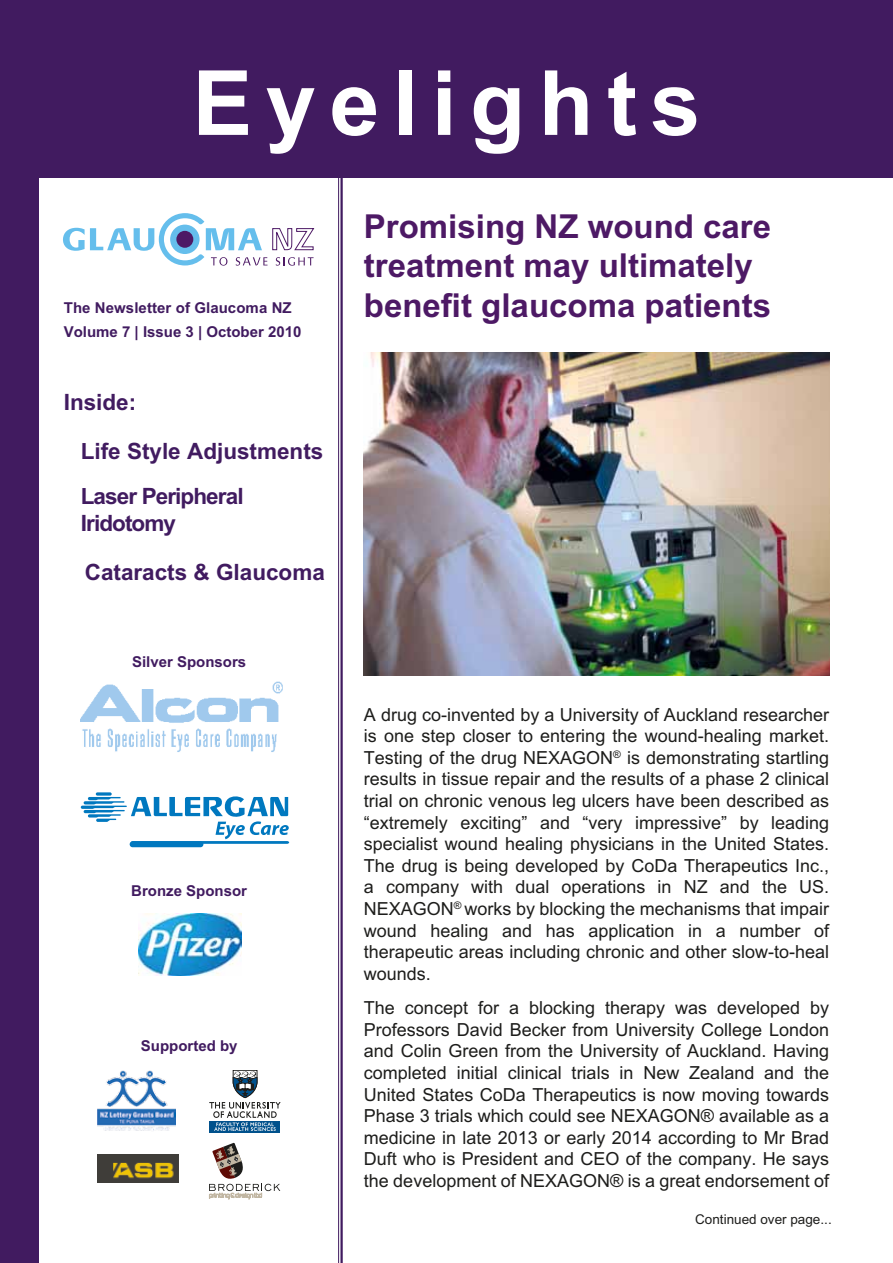
<style>
.page{position:relative;width:893px;height:1263px;background:#fff}
.page>*{position:absolute;margin:0;border:0;box-sizing:border-box;transform-origin:0 0}
.t1{font:700 90px "Arial";letter-spacing:.15em;color:#fff}
.t2{font:700 33px/39.6px "Arial";color:#4d1965}
.t3{font:700 22.5px/48.8px "Arial";color:#411b60}
.t4{font:700 22.5px/27px "Arial";letter-spacing:-.04em;color:#411b60}
.t5{font:18px/21.6px "Arial";color:#1d1d1b;text-align:justify}
.t6{font:700 15px/24px "Arial";color:#411b60}
.t7{font:13.5px "Arial";color:#1d1d1b}
</style>
<div class="page">
<img style="left:97px;top:1155px;width:82px;height:27px">
<div style="left:0;top:0;width:893px;height:177px;background:#411b60"></div>
<svg style="left:63px;top:213px;width:251px;height:53px"></svg>
<hr style="left:338px;top:175px;width:1px;height:1088px;background:#411b60">
<hr style="left:340px;top:175px;width:3px;height:1088px;background:#411b60">
<div style="left:0;top:164px;width:38px;height:1099px;background:#411b60"></div>
<img style="left:81px;top:681px;width:202px;height:71px">
<img style="left:98px;top:1070px;width:78px;height:61px">
<div style="left:209px;top:1121px;width:71px;height:11px;background:#00518c"></div>
<svg style="left:209px;top:1070px;width:71px;height:61px"></svg>
<svg style="left:209px;top:1143px;width:71px;height:56px"></svg>
<img style="left:364px;top:352px;width:465px;height:323px">
<div style="left:130px;top:841px;width:73px;height:6px;background:#0078bf;border-radius:3px"></div>
<svg style="left:81px;top:792px;width:208px;height:52px"></svg>
<img style="left:138px;top:914px;width:104px;height:61px">
<h1 class="t1" style="left:192px;top:53px;width:510px">Eyelights</h1>
<p class="t6" style="left:64px;top:296px;width:239px">The Newsletter of Glaucoma NZ<br>Volume 7 | Issue 3 | October 2010</p>
<p class="t3" style="left:81px;top:378px;width:244px;text-indent:-17px">Inside:<br>Life Style Adjustments</p>
<p class="t4" style="left:81px;top:482px;width:164px">Laser Peripheral<br>Iridotomy</p>
<p class="t3" style="left:85px;top:548px;width:242px">Cataracts &amp; Glaucoma</p>
<p class="t6" style="left:132px;top:649px;width:116px">Silver Sponsors</p>
<p class="t6" style="left:131px;top:879px;width:117px">Bronze Sponsor</p>
<p class="t6" style="left:141px;top:1033px;width:98px">Supported by</p>
<h2 class="t2" style="left:364px;top:206px;width:409px">Promising NZ wound care treatment may ultimately benefit glaucoma patients</h2>
<p class="t5" style="left:364px;top:703px;width:467px">A drug co-invented by a University of Auckland researcher is one step closer to entering the wound-healing market.<br>Testing of the drug NEXAGON<sup>®</sup> is demonstrating startling results in tissue repair and the results of a phase 2 clinical trial on chronic venous leg ulcers have been described as “extremely exciting” and “very impressive” by leading specialist wound healing physicians in the United States.<br>The drug is being developed by CoDa Therapeutics Inc., a company with dual operations in NZ and the US.<br>NEXAGON<sup>®</sup> works by blocking the mechanisms that impair wound healing and has application in a number of therapeutic areas including chronic and other slow-to-heal wounds.</p>
<p class="t5" style="left:364px;top:997px;width:467px">The concept for a blocking therapy was developed by Professors David Becker from University College London and Colin Green from the University of Auckland. Having completed initial clinical trials in New Zealand and the United States CoDa Therapeutics is now moving towards Phase 3 trials which could see NEXAGON® available as a medicine in late 2013 or early 2014 according to Mr Brad Duft who is President and CEO of the company. He says the development of NEXAGON® is a great endorsement of</p>
<p class="t7" style="left:695px;top:1212px;width:138px">Continued over page...</p>
</div>
